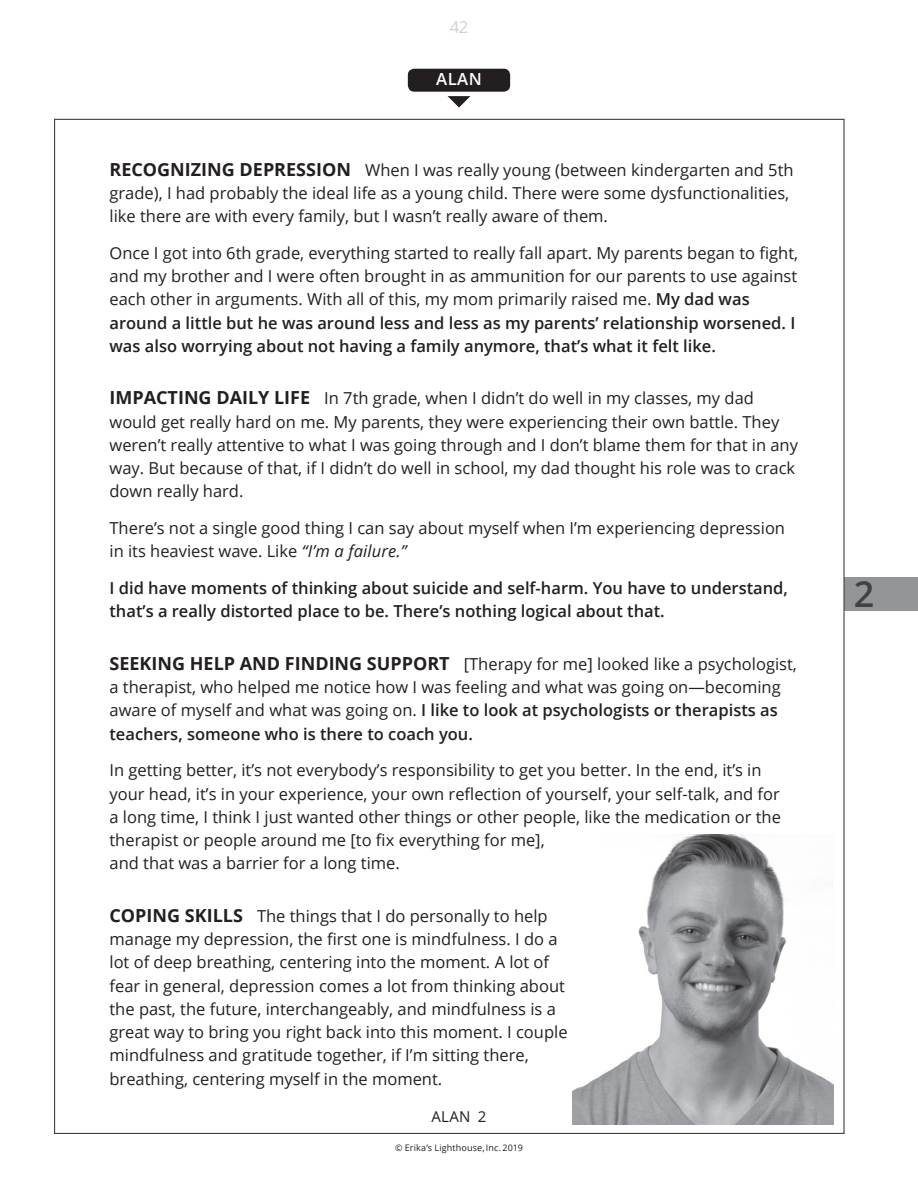
<style>
.page{position:relative;width:918px;height:1188px;background:#fff}
.page>*{position:absolute;margin:0;border:0;box-sizing:border-box;transform-origin:0 0}
.t1{font:600 36px "Open Sans";color:#414243}
.t2{font:600 16.65px "Open Sans";color:#fff}
.t3{font:16.5px/23.2px "Open Sans";color:#231f20}
.t4{font:600 16.5px/23.2px "Open Sans";color:#231f20}
.t5{font:16.5px "Open Sans";color:#cfd0d2}
.t6{font:15px "Open Sans";color:#231f20}
.t7{font:9px "Open Sans";letter-spacing:.015em;color:#231f20}
.s1{font-weight:700;font-size:18px}
.s2{font-weight:600}
.s3{font-style:italic}
</style>
<div class="page">
<div style="left:844px;top:577px;width:74px;height:34px;background:#939598"></div>
<div style="left:408px;top:69px;width:102px;height:23px;background:#231f20;border-radius:6px"></div>
<svg style="left:448px;top:96px;width:22px;height:12px"></svg>
<img style="left:573px;top:834px;width:261px;height:291px">
<p class="t5" style="left:450px;top:16px;width:20px">42</p>
<p class="t2" style="left:436px;top:68px;width:47px">ALAN</p>
<p class="t3" style="left:110px;top:158px;width:686px"><span class="s1">RECOGNIZING DEPRESSION</span> When I was really young (between kindergarten and 5th grade), I had probably the ideal life as a young child. There were some dysfunctionalities, like there are with every family, but I wasn’t really aware of them.</p>
<p class="t3" style="left:110px;top:241px;width:690px">Once I got into 6th grade, everything started to really fall apart. My parents began to fight, and my brother and I were often brought in as ammunition for our parents to use against each other in arguments. With all of this, my mom primarily raised me. <span class="s2">My dad was around a little but he was around less and less as my parents’ relationship worsened. I was also worrying about not having a family anymore, that’s what it felt like.</span></p>
<p class="t3" style="left:110px;top:386px;width:690px"><span class="s1">IMPACTING DAILY LIFE</span> In 7th grade, when I didn’t do well in my classes, my dad would get really hard on me. My parents, they were experiencing their own battle. They weren’t really attentive to what I was going through and I don’t blame them for that in any way. But because of that, if I didn’t do well in school, my dad thought his role was to crack down really hard.</p>
<p class="t3" style="left:110px;top:516px;width:677px">There’s not a single good thing I can say about myself when I’m experiencing depression in its heaviest wave. Like <span class="s3">“I’m a failure.”</span></p>
<p class="t4" style="left:110px;top:576px;width:680px">I did have moments of thinking about suicide and self-harm. You have to understand, that’s a really distorted place to be. There’s nothing logical about that.</p>
<p class="t3" style="left:110px;top:652px;width:689px"><span class="s1">SEEKING HELP AND FINDING SUPPORT</span> [Therapy for me] looked like a psychologist, a therapist, who helped me notice how I was feeling and what was going on—becoming aware of myself and what was going on. <span class="s2">I like to look at psychologists or therapists as teachers, someone who is there to coach you.</span></p>
<p class="t3" style="left:110px;top:758px;width:673px">In getting better, it’s not everybody’s responsibility to get you better. In the end, it’s in your head, it’s in your experience, your own reflection of yourself, your self-talk, and for a long time, I think I just wanted other things or other people, like the medication or the therapist or people around me [to fix everything for me],<br>and that was a barrier for a long time.</p>
<p class="t3" style="left:110px;top:904px;width:460px"><span class="s1">COPING SKILLS</span> The things that I do personally to help manage my depression, the first one is mindfulness. I do a lot of deep breathing, centering into the moment. A lot of fear in general, depression comes a lot from thinking about the past, the future, interchangeably, and mindfulness is a great way to bring you right back into this moment. I couple mindfulness and gratitude together, if I’m sitting there, breathing, centering myself in the moment.</p>
<p class="t6" style="left:431px;top:1107px;width:57px">ALAN 2</p>
<p class="t7" style="left:395px;top:1142px;width:129px">© Erika’s Lighthouse, Inc. 2019</p>
<h1 class="t1" style="left:854px;top:569px;width:22px">2</h1>
</div>
